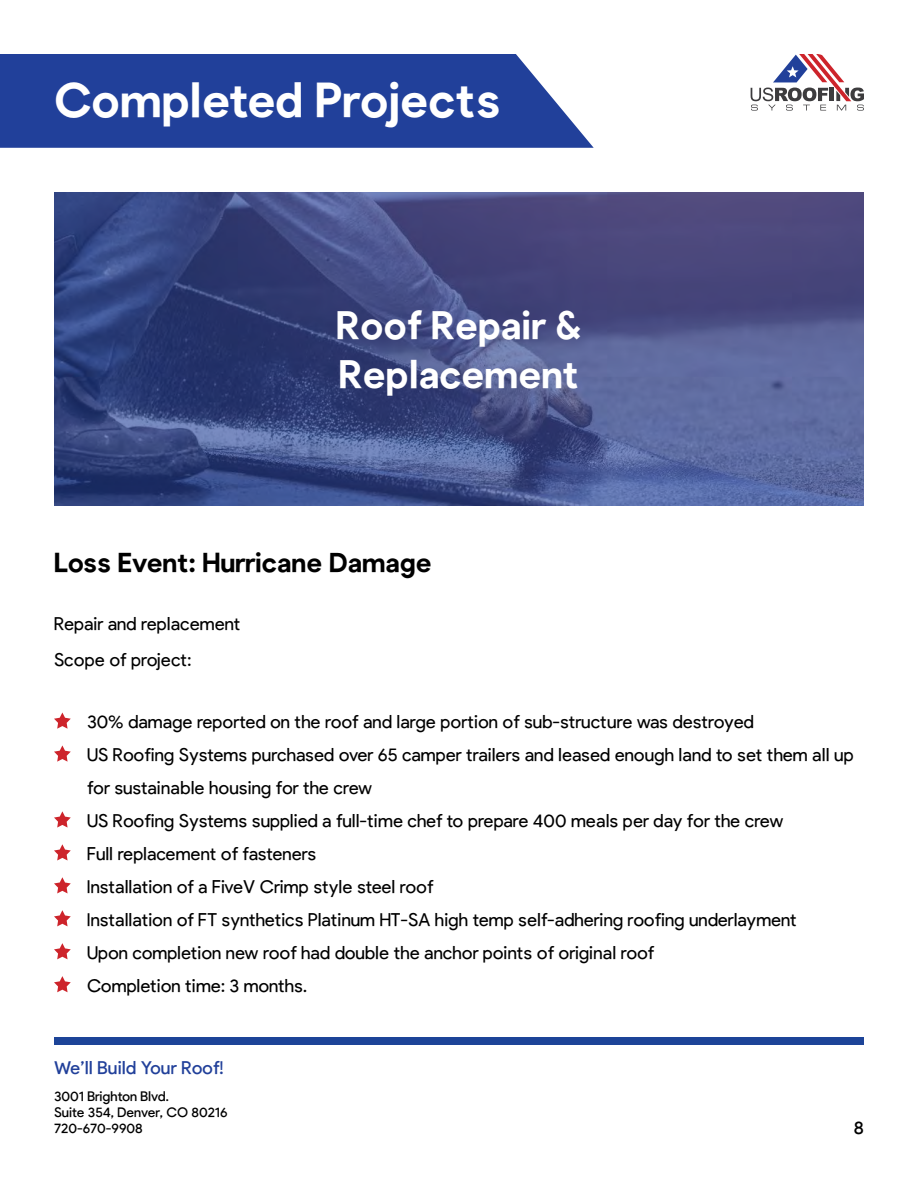
<style>
.page{position:relative;width:918px;height:1188px;background:#fff}
.page>*{position:absolute;margin:0;border:0;box-sizing:border-box;transform-origin:0 0}
.t1{font:700 48px "Pulp Display";color:#fff}
.t2{font:700 39px/49.1px "Pulp Display";color:#fff}
.t3{font:700 27px "Pulp Display";color:#000}
.t4{font:300 18px/33px "Pulp Display";color:#000}
.t5{font:18px "Pulp Display";color:#21409a}
.t6{font:18px "Pulp Display";color:#000}
.t7{font:13.5px/16.2px "Pulp Display";color:#000}
</style>
<div class="page">
<div style="left:54px;top:1037px;width:810px;height:8px;background:#1d4498"></div>
<svg style="left:751px;top:54px;width:113px;height:57px"></svg>
<svg style="left:0;top:54px;width:594px;height:94px;background:#304da0"></svg>
<svg style="left:54px;top:712px;width:17px;height:17px"></svg>
<svg style="left:54px;top:943px;width:17px;height:16px"></svg>
<svg style="left:54px;top:745px;width:17px;height:17px"></svg>
<svg style="left:54px;top:811px;width:17px;height:17px"></svg>
<svg style="left:54px;top:877px;width:17px;height:16px"></svg>
<svg style="left:54px;top:844px;width:17px;height:17px"></svg>
<svg style="left:54px;top:910px;width:17px;height:16px"></svg>
<svg style="left:54px;top:976px;width:17px;height:16px"></svg>
<svg style="left:54px;top:193px;width:810px;height:313px;background:#444e86"></svg>
<h1 class="t1" style="left:54px;top:73px;width:448px">Completed Projects</h1>
<h2 class="t2" style="left:336px;top:301px;width:247px">Roof Repair &amp;<br>Replacement</h2>
<h3 class="t3" style="left:54px;top:547px;width:379px">Loss Event: Hurricane Damage</h3>
<p class="t4" style="left:54px;top:606px;width:188px;line-height:36px">Repair and replacement<br>Scope of project:</p>
<p class="t4" style="left:87px;top:705px;width:768px">30% damage reported on the roof and large portion of sub-structure was destroyed<br>US Roofing Systems purchased over 65 camper trailers and leased enough land to set them all up for sustainable housing for the crew<br>US Roofing Systems supplied a full-time chef to prepare 400 meals per day for the crew<br>Full replacement of fasteners<br>Installation of a FiveV Crimp style steel roof<br>Installation of FT synthetics Platinum HT-SA high temp self-adhering roofing underlayment<br>Upon completion new roof had double the anchor points of original roof<br>Completion time: 3 months.</p>
<p class="t5" style="left:54px;top:1058px;width:171px">We’ll Build Your Roof!</p>
<p class="t7" style="left:54px;top:1088px;width:175px">3001 Brighton Blvd.<br>Suite 354, Denver, CO 80216<br>720-670-9908</p>
<p class="t6" style="left:854px;top:1118px;width:12px">8</p>
</div>
